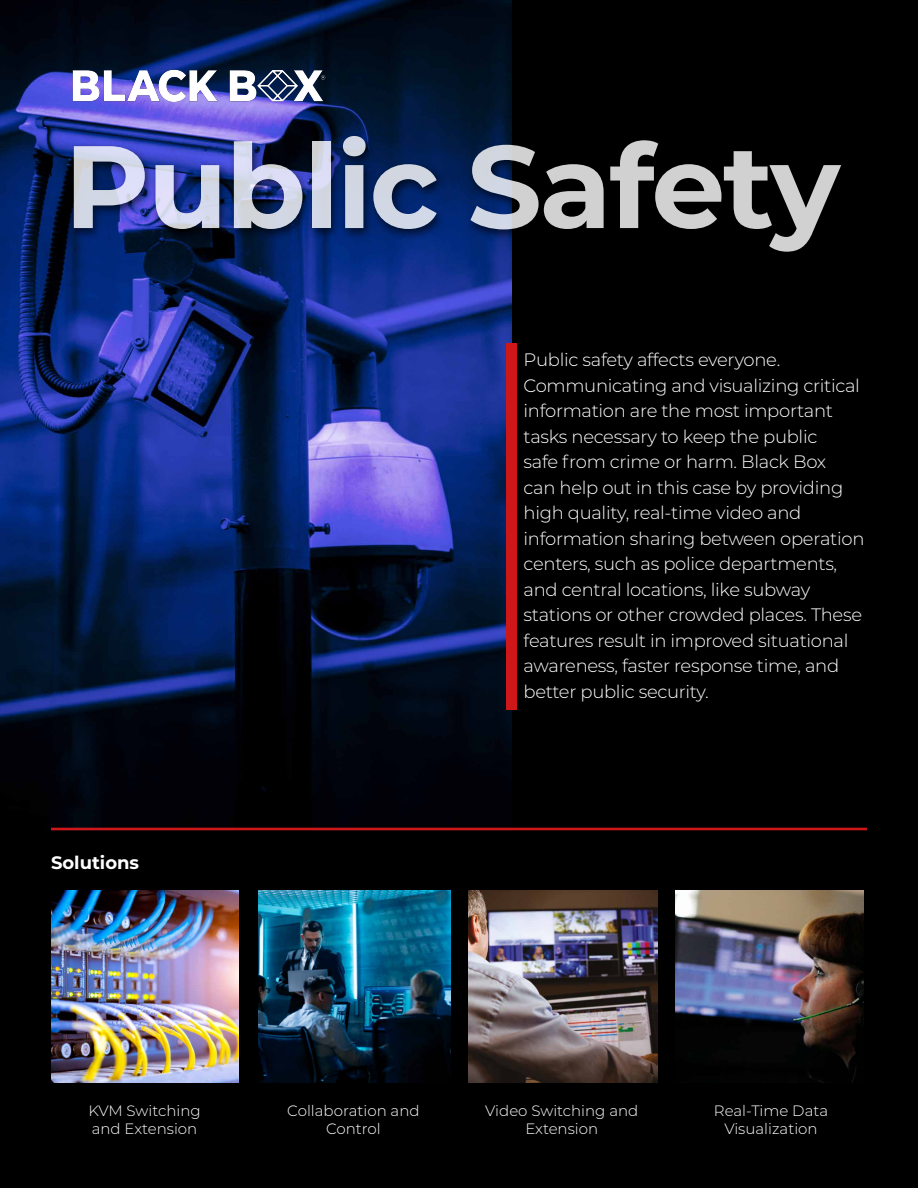
<style>
.page{position:relative;width:918px;height:1188px;background:#fff}
.page>*{position:absolute;margin:0;border:0;box-sizing:border-box;transform-origin:0 0}
.t1{font:700 117px "Montserrat";letter-spacing:-.02em;color:#fff}
.t2{font:300 18px/25.5px "Montserrat";letter-spacing:-.015em;color:#fff}
.t3{font:700 18px "Montserrat";color:#fff}
.t4{font:300 15px/18px "Montserrat";color:#fff;text-align:center}
</style>
<div class="page">
<div style="left:0;top:827px;width:918px;height:361px;background:#000"></div>
<div style="left:507px;top:0;width:411px;height:875px;background:#000"></div>
<img style="left:469px;top:891px;width:189px;height:192px">
<img style="left:259px;top:891px;width:192px;height:192px">
<img style="left:676px;top:891px;width:188px;height:192px">
<img style="left:51px;top:890px;width:187px;height:193px">
<img style="left:0;top:0;width:512px;height:828px">
<hr style="left:51px;top:828px;width:816px;height:2px;background:#cd1719">
<div style="left:506px;top:343px;width:10px;height:366px;background:#cd1719"></div>
<div style="left:68px;top:132px;width:783px;height:132px;background:#000;opacity:.75"></div>
<img style="left:63px;top:62px;width:273px;height:47px">
<h1 class="t1" style="left:64px;top:102px;width:778px">Public Safety</h1>
<p class="t3" style="left:51px;top:849px;width:90px">Solutions</p>
<p class="t2" style="left:524px;top:347px;width:342px">Public safety affects everyone.<br>Communicating and visualizing critical information are the most important tasks necessary to keep the public<br>safe from crime or harm. Black Box<br>can help out in this case by providing high quality, real-time video and information sharing between operation centers, such as police departments, and central locations, like subway stations or other crowded places. These features result in improved situational awareness, faster response time, and better public security.</p>
<p class="t4" style="left:88px;top:1102px;width:114px;text-align:left">KVM Switching and Extension</p>
<p class="t4" style="left:485px;top:1102px;width:155px">Video Switching and<br>Extension</p>
<p class="t4" style="left:714px;top:1102px;width:116px">Real-Time Data<br>Visualization</p>
<p class="t4" style="left:287px;top:1102px;width:134px">Collaboration and<br>Control</p>
</div>
